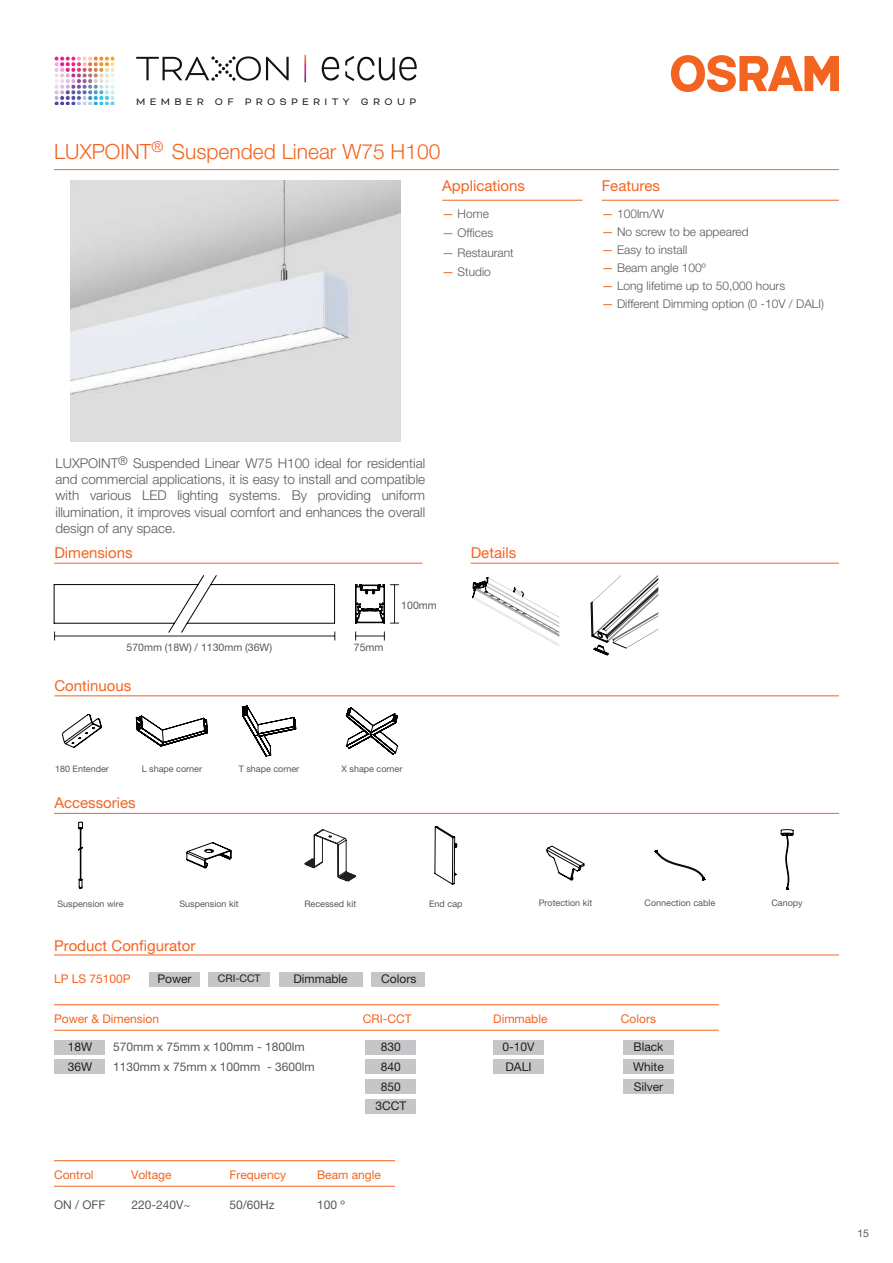
<style>
.page{position:relative;width:893px;height:1263px;background:#fff}
.page>*{position:absolute;margin:0;border:0;box-sizing:border-box;transform-origin:0 0}
.t1{font:300 21px "Helvetica Neue LT Pro";color:#f36421}
.t2{font:15px "Helvetica Neue LT Pro";color:#f36421}
.t3{font:300 13.5px/16.2px "Helvetica Neue LT Pro";color:#57585a;text-align:justify}
.t4{font:300 12px "Helvetica Neue LT Pro";color:#57585a}
.t5{font:12px "Helvetica Neue LT Pro";color:#f36421}
.t6{font:12px "Helvetica Neue LT Pro";color:#57585a}
.t7{font:12px "Helvetica Neue LT Pro";color:#231f20}
.t8{font:10.95px "Bicyclette";letter-spacing:.4em;color:#231f20}
.t9{font:10.5px "Helvetica Neue LT Pro";color:#57585a}
.t10{font:10.5px "Helvetica Neue LT Pro";color:#231f20}
.t11{font:9px "Helvetica Neue LT Pro";color:#57585a}
.s1{font-weight:400;color:#f36421}
</style>
<div class="page">
<svg style="left:671px;top:55px;width:168px;height:37px"></svg>
<svg style="left:136px;top:56px;width:153px;height:25px"></svg>
<svg style="left:304px;top:55px;width:2px;height:27px"></svg>
<svg style="left:322px;top:57px;width:17px;height:24px"></svg>
<svg style="left:345px;top:56px;width:72px;height:25px"></svg>
<img style="left:55px;top:56px;width:59px;height:49px">
<img style="left:70px;top:181px;width:331px;height:261px">
<div style="left:149px;top:972px;width:51px;height:14px;background:#c5c6c8"></div>
<div style="left:55px;top:1040px;width:50px;height:14px;background:#c5c6c8"></div>
<div style="left:366px;top:1040px;width:50px;height:14px;background:#c5c6c8"></div>
<div style="left:623px;top:1040px;width:51px;height:14px;background:#c5c6c8"></div>
<div style="left:493px;top:1040px;width:51px;height:14px;background:#c5c6c8"></div>
<div style="left:55px;top:1059px;width:50px;height:15px;background:#c5c6c8"></div>
<div style="left:366px;top:1059px;width:50px;height:15px;background:#c5c6c8"></div>
<div style="left:623px;top:1059px;width:51px;height:15px;background:#c5c6c8"></div>
<div style="left:493px;top:1059px;width:51px;height:15px;background:#c5c6c8"></div>
<div style="left:366px;top:1079px;width:50px;height:14px;background:#c5c6c8"></div>
<div style="left:623px;top:1079px;width:51px;height:14px;background:#c5c6c8"></div>
<div style="left:366px;top:1099px;width:50px;height:14px;background:#c5c6c8"></div>
<div style="left:208px;top:972px;width:62px;height:14px;background:#c5c6c8"></div>
<div style="left:279px;top:972px;width:84px;height:14px;background:#c5c6c8"></div>
<div style="left:372px;top:972px;width:53px;height:14px;background:#c5c6c8"></div>
<hr style="left:54px;top:169px;width:785px;height:1px;background:#f36421">
<hr style="left:54px;top:1004px;width:665px;height:1px;background:#f36421">
<hr style="left:54px;top:1160px;width:341px;height:1px;background:#f36421">
<hr style="left:54px;top:1030px;width:665px;height:1px;background:#f36421">
<hr style="left:54px;top:1186px;width:341px;height:1px;background:#f36421">
<hr style="left:54px;top:954px;width:785px;height:1px;background:#f36421">
<hr style="left:442px;top:200px;width:141px;height:1px;background:#f36421">
<hr style="left:602px;top:200px;width:237px;height:1px;background:#f36421">
<hr style="left:54px;top:563px;width:368px;height:1px;background:#f36421">
<hr style="left:471px;top:563px;width:368px;height:1px;background:#f36421">
<hr style="left:54px;top:695px;width:785px;height:1px;background:#f36421">
<hr style="left:54px;top:813px;width:785px;height:1px;background:#f36421">
<svg style="left:62px;top:714px;width:40px;height:34px"></svg>
<svg style="left:136px;top:716px;width:72px;height:30px"></svg>
<svg style="left:242px;top:706px;width:54px;height:50px"></svg>
<svg style="left:346px;top:708px;width:52px;height:46px"></svg>
<svg style="left:78px;top:822px;width:5px;height:67px"></svg>
<svg style="left:186px;top:842px;width:45px;height:26px"></svg>
<svg style="left:305px;top:829px;width:51px;height:52px"></svg>
<svg style="left:547px;top:846px;width:37px;height:34px"></svg>
<svg style="left:655px;top:850px;width:50px;height:30px"></svg>
<svg style="left:781px;top:829px;width:12px;height:61px"></svg>
<svg style="left:591px;top:575px;width:67px;height:80px"></svg>
<svg style="left:472px;top:577px;width:87px;height:69px"></svg>
<svg style="left:435px;top:826px;width:22px;height:58px"></svg>
<svg style="left:355px;top:584px;width:44px;height:40px"></svg>
<svg style="left:355px;top:631px;width:30px;height:9px"></svg>
<svg style="left:54px;top:575px;width:282px;height:65px"></svg>
<hr style="left:55px;top:636px;width:280px;height:1px;background:#231f20">
<p class="t8" style="left:136px;top:95px;width:281px">MEMBER OF PROSPERITY GROUP</p>
<h1 class="t1" style="left:54px;top:139px;width:388px">LUXPOINT<sup>®</sup> Suspended Linear W75 H100</h1>
<p class="t2" style="left:442px;top:177px;width:84px">Applications</p>
<p class="t4" style="left:442px;top:206px;width:48px"><span class="s1">—</span> Home</p>
<p class="t4" style="left:442px;top:226px;width:52px"><span class="s1">—</span> Offices</p>
<p class="t4" style="left:442px;top:245px;width:73px"><span class="s1">—</span> Restaurant</p>
<p class="t4" style="left:442px;top:265px;width:50px"><span class="s1">—</span> Studio</p>
<p class="t2" style="left:602px;top:177px;width:60px">Features</p>
<p class="t4" style="left:602px;top:206px;width:64px"><span class="s1">—</span> 100lm/W</p>
<p class="t4" style="left:602px;top:224px;width:148px"><span class="s1">—</span> No screw to be appeared</p>
<p class="t4" style="left:602px;top:242px;width:87px"><span class="s1">—</span> Easy to install</p>
<p class="t4" style="left:602px;top:260px;width:106px"><span class="s1">—</span> Beam angle 100º</p>
<p class="t4" style="left:602px;top:278px;width:185px"><span class="s1">—</span> Long lifetime up to 50,000 hours</p>
<p class="t4" style="left:602px;top:296px;width:224px"><span class="s1">—</span> Different Dimming option (0 -10V / DALI)</p>
<p class="t3" style="left:56px;top:455px;width:371px">LUXPOINT<sup>®</sup> Suspended Linear W75 H100 ideal for residential and commercial applications, it is easy to install and compatible with various LED lighting systems. By providing uniform illumination, it improves visual comfort and enhances the overall design of any space.</p>
<p class="t2" style="left:54px;top:544px;width:80px">Dimensions</p>
<p class="t2" style="left:471px;top:544px;width:47px">Details</p>
<p class="t9" style="left:127px;top:641px;width:147px">570mm (18W) / 1130mm (36W)</p>
<p class="t9" style="left:354px;top:641px;width:31px">75mm</p>
<p class="t2" style="left:54px;top:676px;width:78px">Continuous</p>
<p class="t9" style="left:401px;top:599px;width:37px">100mm</p>
<p class="t11" style="left:55px;top:764px;width:55px">180 Entender</p>
<p class="t11" style="left:142px;top:764px;width:62px">L shape corner</p>
<p class="t11" style="left:239px;top:764px;width:62px">T shape corner</p>
<p class="t11" style="left:342px;top:764px;width:62px">X shape corner</p>
<p class="t2" style="left:54px;top:794px;width:83px">Accessories</p>
<p class="t11" style="left:57px;top:899px;width:68px">Suspension wire</p>
<p class="t11" style="left:179px;top:899px;width:61px">Suspension kit</p>
<p class="t11" style="left:304px;top:899px;width:53px">Recessed kit</p>
<p class="t11" style="left:429px;top:899px;width:35px">End cap</p>
<p class="t11" style="left:539px;top:897px;width:55px">Protection kit</p>
<p class="t11" style="left:645px;top:897px;width:72px">Connection cable</p>
<p class="t11" style="left:771px;top:897px;width:33px">Canopy</p>
<p class="t2" style="left:54px;top:937px;width:143px">Product Configurator</p>
<p class="t7" style="left:157px;top:972px;width:36px">Power</p>
<p class="t5" style="left:54px;top:972px;width:78px">LP LS 75100P</p>
<p class="t5" style="left:54px;top:1011px;width:107px">Power &amp; Dimension</p>
<p class="t10" style="left:218px;top:972px;width:44px">CRI-CCT</p>
<p class="t7" style="left:293px;top:972px;width:56px">Dimmable</p>
<p class="t7" style="left:381px;top:972px;width:37px">Colors</p>
<p class="t5" style="left:363px;top:1011px;width:50px">CRI-CCT</p>
<p class="t5" style="left:493px;top:1011px;width:56px">Dimmable</p>
<p class="t5" style="left:621px;top:1011px;width:37px">Colors</p>
<p class="t7" style="left:68px;top:1040px;width:26px">18W</p>
<p class="t6" style="left:113px;top:1040px;width:193px">570mm x 75mm x 100mm - 1800lm</p>
<p class="t7" style="left:381px;top:1040px;width:22px">830</p>
<p class="t7" style="left:502px;top:1040px;width:34px">0-10V</p>
<p class="t7" style="left:633px;top:1040px;width:31px">Black</p>
<p class="t7" style="left:68px;top:1059px;width:26px">36W</p>
<p class="t6" style="left:113px;top:1059px;width:203px">1130mm x 75mm x 100mm - 3600lm</p>
<p class="t7" style="left:381px;top:1059px;width:22px">840</p>
<p class="t7" style="left:505px;top:1059px;width:28px">DALI</p>
<p class="t7" style="left:633px;top:1059px;width:32px">White</p>
<p class="t7" style="left:381px;top:1079px;width:22px">850</p>
<p class="t7" style="left:634px;top:1079px;width:31px">Silver</p>
<p class="t7" style="left:375px;top:1099px;width:32px">3CCT</p>
<p class="t5" style="left:54px;top:1167px;width:41px">Control</p>
<p class="t5" style="left:131px;top:1167px;width:42px">Voltage</p>
<p class="t5" style="left:229px;top:1167px;width:58px">Frequency</p>
<p class="t5" style="left:317px;top:1167px;width:65px">Beam angle</p>
<p class="t6" style="left:54px;top:1197px;width:53px">ON / OFF</p>
<p class="t6" style="left:132px;top:1197px;width:61px">220-240V~</p>
<p class="t6" style="left:229px;top:1197px;width:47px">50/60Hz</p>
<p class="t6" style="left:317px;top:1197px;width:29px">100 º</p>
<p class="t9" style="left:857px;top:1227px;width:13px">15</p>
</div>
